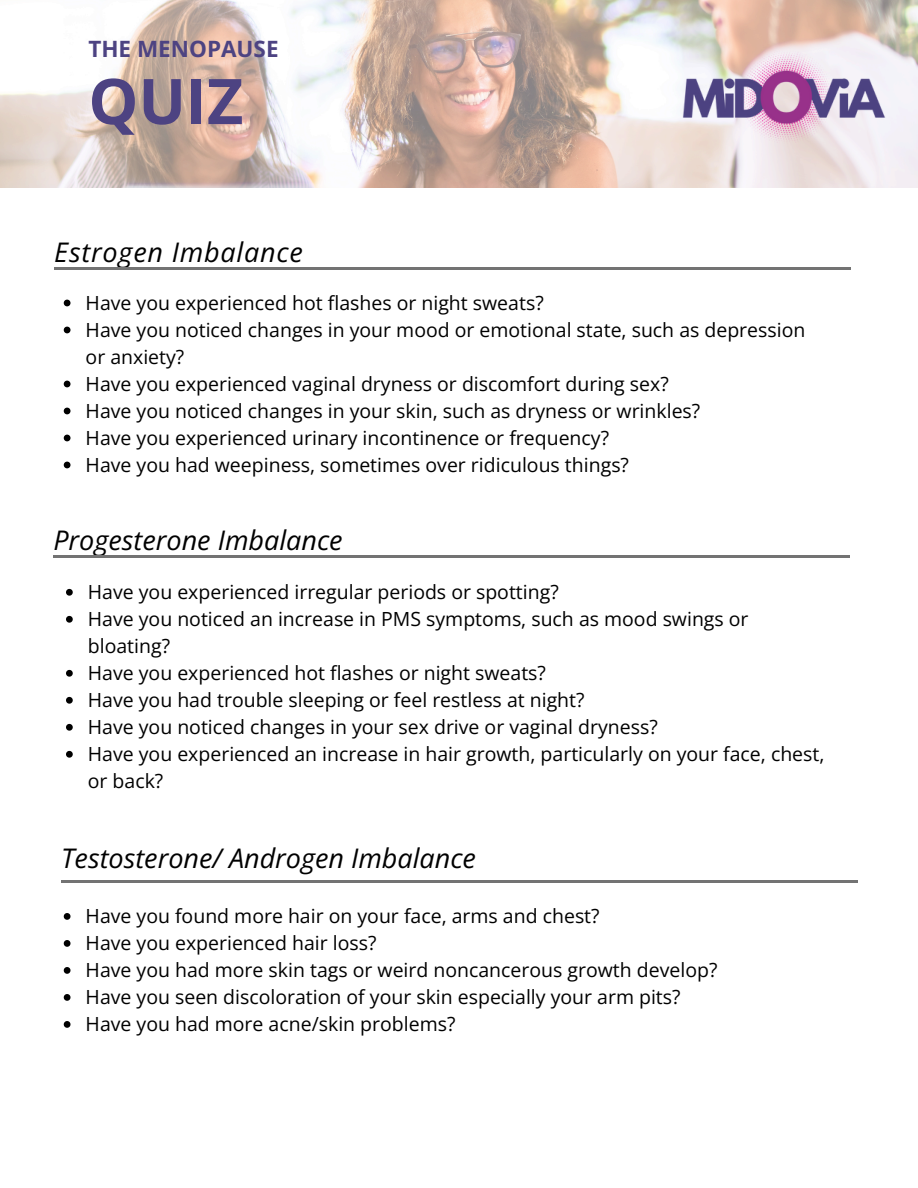
<style>
.page{position:relative;width:918px;height:1188px;background:#fff}
.page>*{position:absolute;margin:0;border:0;box-sizing:border-box;transform-origin:0 0}
.t1{font:700 63px "Open Sans";color:#4d4382}
.t2{font:italic 27px "Open Sans";color:#000}
.t3{font:italic 27px "Open Sans";letter-spacing:.03em;color:#000}
.t4{font:700 22.5px "Open Sans";color:#4d4382}
.t5{font:19.5px/27px "Open Sans";color:#000}
</style>
<div class="page">
<img style="left:0;top:0;width:918px;height:187px">
<hr style="left:54px;top:268px;width:797px;height:2px;background:#737373">
<hr style="left:53px;top:556px;width:797px;height:2px;background:#737373">
<hr style="left:61px;top:880px;width:797px;height:2px;background:#737373">
<img style="left:662px;top:0;width:241px;height:188px">
<svg style="left:64px;top:300px;width:7px;height:6px"></svg>
<svg style="left:64px;top:327px;width:7px;height:6px"></svg>
<svg style="left:64px;top:381px;width:7px;height:6px"></svg>
<svg style="left:64px;top:408px;width:7px;height:6px"></svg>
<svg style="left:64px;top:435px;width:7px;height:6px"></svg>
<svg style="left:64px;top:462px;width:7px;height:6px"></svg>
<svg style="left:66px;top:589px;width:7px;height:7px"></svg>
<svg style="left:66px;top:616px;width:7px;height:7px"></svg>
<svg style="left:66px;top:670px;width:7px;height:7px"></svg>
<svg style="left:66px;top:697px;width:7px;height:7px"></svg>
<svg style="left:66px;top:724px;width:7px;height:7px"></svg>
<svg style="left:66px;top:751px;width:7px;height:7px"></svg>
<svg style="left:64px;top:913px;width:7px;height:7px"></svg>
<svg style="left:64px;top:940px;width:7px;height:7px"></svg>
<svg style="left:64px;top:967px;width:7px;height:7px"></svg>
<svg style="left:64px;top:994px;width:7px;height:7px"></svg>
<svg style="left:64px;top:1021px;width:7px;height:7px"></svg>
<p class="t4" style="left:88px;top:33px;width:192px">THE MENOPAUSE</p>
<p class="t1" style="left:88px;top:57px;width:156px">QUIZ</p>
<h3 class="t3" style="left:54px;top:233px;width:250px">Estrogen Imbalance</h3>
<p class="t5" style="left:86px;top:289px;width:460px">Have you experienced hot flashes or night sweats?</p>
<p class="t5" style="left:86px;top:316px;width:721px">Have you noticed changes in your mood or emotional state, such as depression or anxiety?</p>
<p class="t5" style="left:86px;top:370px;width:585px">Have you experienced vaginal dryness or discomfort during sex?</p>
<p class="t5" style="left:86px;top:397px;width:616px">Have you noticed changes in your skin, such as dryness or wrinkles?</p>
<p class="t5" style="left:86px;top:424px;width:525px">Have you experienced urinary incontinence or frequency?</p>
<p class="t5" style="left:86px;top:451px;width:545px">Have you had weepiness, sometimes over ridiculous things?</p>
<h1 class="t2" style="left:53px;top:522px;width:291px">Progesterone Imbalance</h1>
<h2 class="t5" style="left:88px;top:578px;width:472px">Have you experienced irregular periods or spotting?</h2>
<p class="t5" style="left:88px;top:605px;width:662px">Have you noticed an increase in PMS symptoms, such as mood swings or bloating?</p>
<p class="t5" style="left:88px;top:659px;width:460px">Have you experienced hot flashes or night sweats?</p>
<p class="t5" style="left:88px;top:686px;width:498px">Have you had trouble sleeping or feel restless at night?</p>
<p class="t5" style="left:88px;top:713px;width:571px">Have you noticed changes in your sex drive or vaginal dryness?</p>
<p class="t5" style="left:88px;top:740px;width:738px">Have you experienced an increase in hair growth, particularly on your face, chest, or back?</p>
<p class="t2" style="left:61px;top:839px;width:416px">Testosterone/ Androgen Imbalance</p>
<p class="t5" style="left:86px;top:902px;width:516px">Have you found more hair on your face, arms and chest?</p>
<h2 class="t5" style="left:86px;top:929px;width:292px">Have you experienced hair loss?</h2>
<p class="t5" style="left:86px;top:956px;width:633px">Have you had more skin tags or weird noncancerous growth develop?</p>
<p class="t5" style="left:86px;top:983px;width:596px">Have you seen discoloration of your skin especially your arm pits?</p>
<p class="t5" style="left:86px;top:1010px;width:371px">Have you had more acne/skin problems?</p>
</div>
